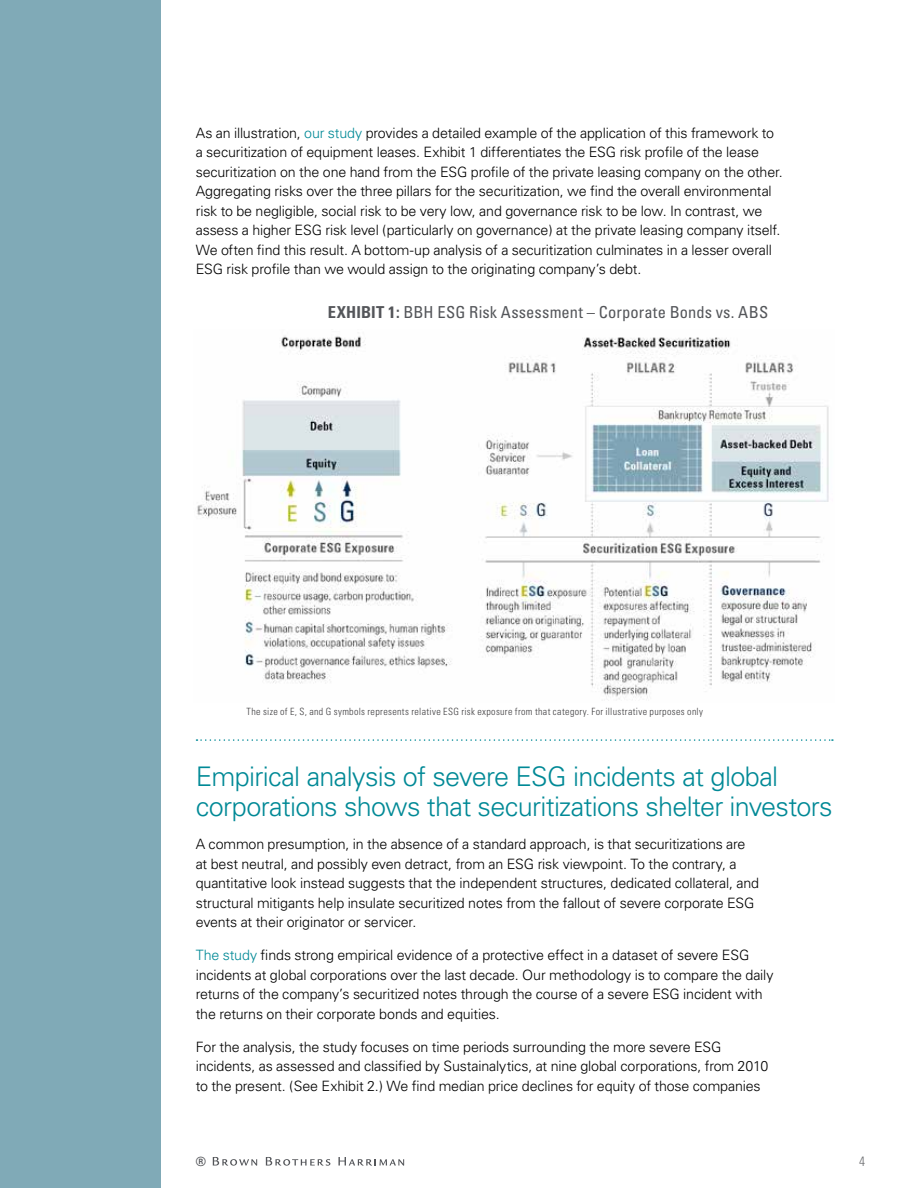
<style>
.page{position:relative;width:918px;height:1188px;background:#fff}
.page>*{position:absolute;margin:0;border:0;box-sizing:border-box;transform-origin:0 0}
.SUB1{font:300 27px/30px "Univers";letter-spacing:-.025em;color:#008996}
.CHART_TITLE{font:condensed 16.5px "Univers";letter-spacing:.01em;color:#54565a}
.BODY{font:300 14.25px/19.5px "Univers";letter-spacing:-.01em;color:#000}
.t1{font:300 condensed 13.5px "Univers";color:#6d6e71}
.t2{font:700 12.75px "Univers";color:#54565a}
.Source{font:300 condensed 10.05px "Univers";letter-spacing:.035em;color:#414042}
.s1{color:#008996}
.s2{font-weight:700}
</style>
<div class="page">
<div style="left:0;top:0;width:161px;height:1188px;background:#80aab7"></div>
<svg style="left:213px;top:1157px;width:44px;height:9px"></svg>
<svg style="left:266px;top:1157px;width:64px;height:9px"></svg>
<svg style="left:338px;top:1157px;width:66px;height:9px"></svg>
<img style="left:197px;top:336px;width:632px;height:364px">
<svg style="left:196px;top:739px;width:637px;height:2px"></svg>
<p class="BODY" style="left:196px;top:123px;width:589px">As an illustration, <span class="s1">our study</span> provides a detailed example of the application of this framework to a securitization of equipment leases. Exhibit 1 differentiates the ESG risk profile of the lease securitization on the one hand from the ESG profile of the private leasing company on the other.<br>Aggregating risks over the three pillars for the securitization, we find the overall environmental risk to be negligible, social risk to be very low, and governance risk to be low. In contrast, we assess a higher ESG risk level (particularly on governance) at the private leasing company itself.<br>We often find this result. A bottom-up analysis of a securitization culminates in a lesser overall ESG risk profile than we would assign to the originating company’s debt.</p>
<p class="CHART_TITLE" style="left:328px;top:301px;width:442px"><span class="s2">EXHIBIT 1:</span> BBH ESG Risk Assessment – Corporate Bonds vs. ABS</p>
<p class="Source" style="left:247px;top:706px;width:458px">The size of E, S, and G symbols represents relative ESG risk exposure from that category. For illustrative purposes only</p>
<h1 class="SUB1" style="left:196px;top:762px;width:638px">Empirical analysis of severe ESG incidents at global corporations shows that securitizations shelter investors</h1>
<p class="BODY" style="left:196px;top:834px;width:565px">A common presumption, in the absence of a standard approach, is that securitizations are at best neutral, and possibly even detract, from an ESG risk viewpoint. To the contrary, a quantitative look instead suggests that the independent structures, dedicated collateral, and structural mitigants help insulate securitized notes from the fallout of severe corporate ESG events at their originator or servicer.</p>
<p class="BODY" style="left:196px;top:945px;width:579px"><span class="s1">The study</span> finds strong empirical evidence of a protective effect in a dataset of severe ESG incidents at global corporations over the last decade. Our methodology is to compare the daily returns of the company’s securitized notes through the course of a severe ESG incident with the returns on their corporate bonds and equities.</p>
<p class="BODY" style="left:196px;top:1037px;width:574px">For the analysis, the study focuses on time periods surrounding the more severe ESG incidents, as assessed and classified by Sustainalytics, at nine global corporations, from 2010 to the present. (See Exhibit 2.) We find median price declines for equity of those companies</p>
<p class="t2" style="left:196px;top:1154px;width:12px">®</p>
<p class="t1" style="left:859px;top:1153px;width:7px">4</p>
</div>
